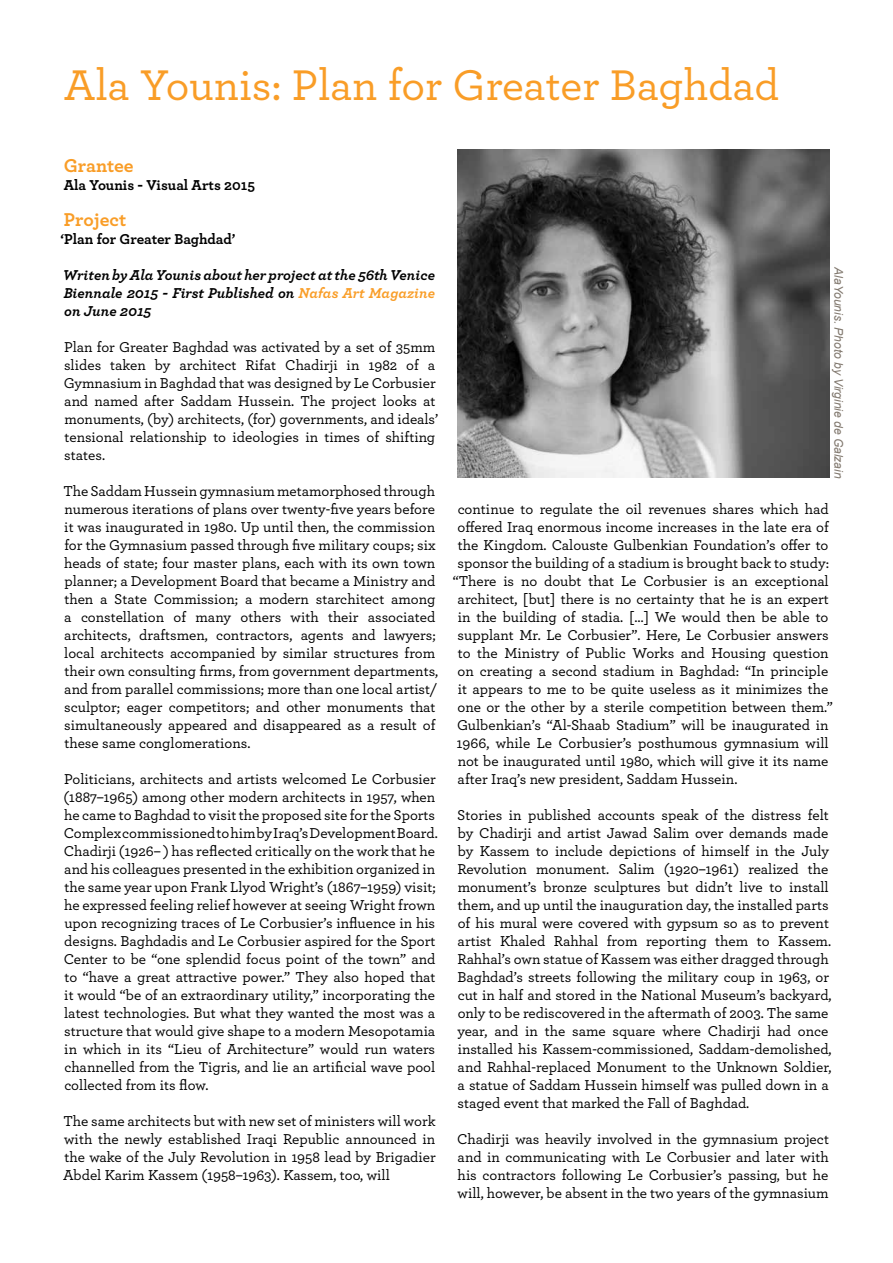
<style>
.page{position:relative;width:893px;height:1263px;background:#fff}
.page>*{position:absolute;margin:0;border:0;box-sizing:border-box;transform-origin:0 0}
.t1{font:500 45px "Archer";letter-spacing:-.005em;color:#f99d27}
.t2{font:700 19.5px "Archer";color:#f99d27}
.t3{font:500 15px/18px "Archer";color:#000}
.t4{font:italic 700 15px/18px "Archer";color:#000;text-align:justify}
.t5{font:700 15px "Archer";color:#000}
.t6{font:italic 12px "Arial";color:#81786e}
.s1{color:#f99d27}
</style>
<div class="page">
<img style="left:457px;top:150px;width:372px;height:328px">
<h1 class="t1" style="left:64px;top:52px;width:717px">Ala Younis: Plan for Greater Baghdad</h1>
<h2 class="t2" style="left:64px;top:150px;width:71px">Grantee</h2>
<p class="t5" style="left:64px;top:173px;width:193px">Ala Younis - Visual Arts 2015</p>
<h2 class="t2" style="left:64px;top:204px;width:64px">Project</h2>
<p class="t5" style="left:60px;top:227px;width:177px">‘Plan for Greater Baghdad’</p>
<p class="t4" style="left:63px;top:265px;width:374px">Writen by Ala Younis about her project at the 56th Venice Biennale 2015 - First Published on <span class="s1">Nafas Art Magazine </span>on June 2015</p>
<p class="t3" style="left:64px;top:337px;width:376px">Plan for Greater Baghdad was activated by a set of 35mm slides taken by architect Rifat Chadirji in 1982 of a Gymnasium in Baghdad that was designed by Le Corbusier and named after Saddam Hussein. The project looks at monuments, (by) architects, (for) governments, and ideals’ tensional relationship to ideologies in times of shifting states.</p>
<p class="t3" style="left:63px;top:481px;width:376px">The Saddam Hussein gymnasium metamorphosed through numerous iterations of plans over twenty-five years before it was inaugurated in 1980. Up until then, the commission for the Gymnasium passed through five military coups; six heads of state; four master plans, each with its own town planner; a Development Board that became a Ministry and then a State Commission; a modern starchitect among a constellation of many others with their associated architects, draftsmen, contractors, agents and lawyers; local architects accompanied by similar structures from their own consulting firms, from government departments, and from parallel commissions; more than one local artist/ sculptor; eager competitors; and other monuments that simultaneously appeared and disappeared as a result of these same conglomerations.</p>
<p class="t3" style="left:64px;top:769px;width:376px">Politicians, architects and artists welcomed Le Corbusier (1887–1965) among other modern architects in 1957, when he came to Baghdad to visit the proposed site for the Sports Complex commissioned to him by Iraq’s Development Board.<br>Chadirji (1926– ) has reflected critically on the work that he and his colleagues presented in the exhibition organized in the same year upon Frank Llyod Wright’s (1867–1959) visit; he expressed feeling relief however at seeing Wright frown upon recognizing traces of Le Corbusier’s influence in his designs. Baghdadis and Le Corbusier aspired for the Sport Center to be “one splendid focus point of the town” and to “have a great attractive power.” They also hoped that it would “be of an extraordinary utility,” incorporating the latest technologies. But what they wanted the most was a structure that would give shape to a modern Mesopotamia in which in its “Lieu of Architecture” would run waters channelled from the Tigris, and lie an artificial wave pool collected from its flow.</p>
<p class="t3" style="left:63px;top:1111px;width:374px;text-align:justify">The same architects but with new set of ministers will work with the newly established Iraqi Republic announced in the wake of the July Revolution in 1958 lead by Brigadier Abdel Karim Kassem (1958–1963). Kassem, too, will</p>
<p class="t6" style="left:846px;top:267px;width:213px;rotate:90deg">AlaYounis. Photo by Virginie de Galzain</p>
<p class="t3" style="left:458px;top:499px;width:372px">continue to regulate the oil revenues shares which had</p>
<p class="t3" style="left:458px;top:517px;width:373px">offered Iraq enormous income increases in the late era of</p>
<p class="t3" style="left:458px;top:535px;width:372px">the Kingdom. Calouste Gulbenkian Foundation’s offer to</p>
<p class="t3" style="left:458px;top:553px;width:373px">sponsor the building of a stadium is brought back to study:</p>
<p class="t3" style="left:453px;top:571px;width:378px">“There is no doubt that Le Corbusier is an exceptional</p>
<p class="t3" style="left:458px;top:589px;width:373px">architect, [but] there is no certainty that he is an expert</p>
<p class="t3" style="left:458px;top:607px;width:372px">in the building of stadia. […] We would then be able to</p>
<p class="t3" style="left:458px;top:625px;width:372px">supplant Mr. Le Corbusier”. Here, Le Corbusier answers</p>
<p class="t3" style="left:458px;top:643px;width:372px">to the Ministry of Public Works and Housing question</p>
<p class="t3" style="left:458px;top:661px;width:372px">on creating a second stadium in Baghdad: “In principle</p>
<p class="t3" style="left:458px;top:679px;width:372px">it appears to me to be quite useless as it minimizes the</p>
<p class="t3" style="left:458px;top:697px;width:377px">one or the other by a sterile competition between them.”</p>
<p class="t3" style="left:457px;top:715px;width:373px">Gulbenkian’s “Al-Shaab Stadium” will be inaugurated in</p>
<p class="t3" style="left:457px;top:733px;width:374px">1966, while Le Corbusier’s posthumous gymnasium will</p>
<p class="t3" style="left:458px;top:751px;width:372px">not be inaugurated until 1980, which will give it its name</p>
<p class="t3" style="left:458px;top:769px;width:281px">after Iraq’s new president, Saddam Hussein.</p>
<p class="t3" style="left:457px;top:805px;width:376px">Stories in published accounts speak of the distress felt by Chadirji and artist Jawad Salim over demands made by Kassem to include depictions of himself in the July Revolution monument. Salim (1920–1961) realized the monument’s bronze sculptures but didn’t live to install them, and up until the inauguration day, the installed parts of his mural were covered with gypsum so as to prevent artist Khaled Rahhal from reporting them to Kassem.<br>Rahhal’s own statue of Kassem was either dragged through Baghdad’s streets following the military coup in 1963, or cut in half and stored in the National Museum’s backyard, only to be rediscovered in the aftermath of 2003. The same year, and in the same square where Chadirji had once installed his Kassem-commissioned, Saddam-demolished, and Rahhal-replaced Monument to the Unknown Soldier, a statue of Saddam Hussein himself was pulled down in a staged event that marked the Fall of Baghdad.</p>
<p class="t3" style="left:457px;top:1129px;width:373px;text-align:justify">Chadirji was heavily involved in the gymnasium project and in communicating with Le Corbusier and later with his contractors following Le Corbusier’s passing, but he will, however, be absent in the two years of the gymnasium</p>
</div>
